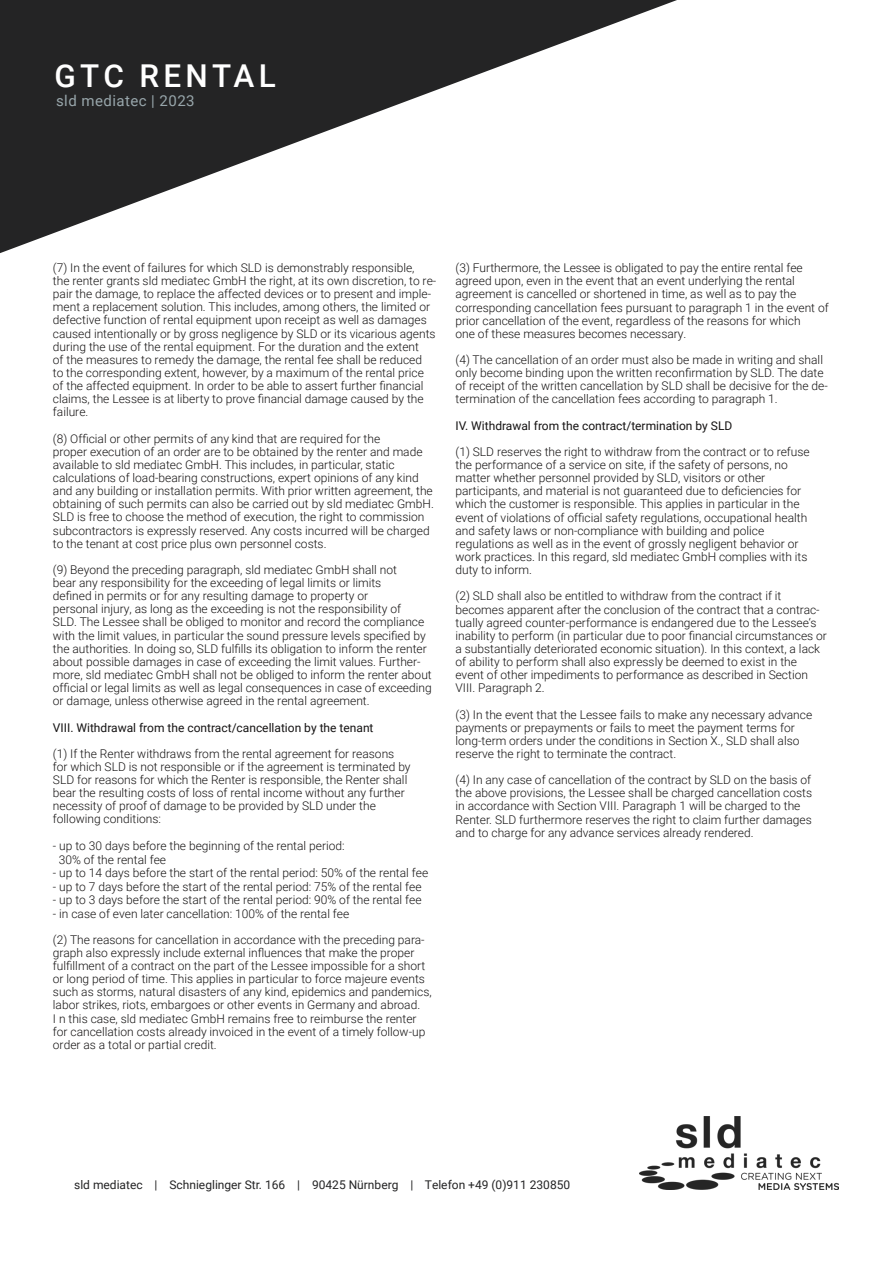
<style>
.page{position:relative;width:893px;height:1263px;background:#fff}
.page>*{position:absolute;margin:0;border:0;box-sizing:border-box;transform-origin:0 0}
.t1{font:500 31.5px "Roboto";letter-spacing:.135em;color:#fff}
.t2{font:15px "Roboto";letter-spacing:.03em;color:#98a6ab}
.t3{font:300 12px/13.2px "Roboto";color:#151313}
.t4{font:12px "Roboto";color:#151313}
.t5{font:12px "Roboto";color:#242425}
</style>
<div class="page">
<img style="left:640px;top:1116px;width:199px;height:73px">
<svg style="left:0;top:0;width:677px;height:253px"></svg>
<h1 class="t1" style="left:55px;top:54px;width:223px">GTC RENTAL</h1>
<p class="t2" style="left:56px;top:90px;width:140px">sld mediatec | 2023</p>
<p class="t3" style="left:53px;top:261px;width:385px">(7) In the event of failures for which SLD is demonstrably responsible,<br>the renter grants sld mediatec GmbH the right, at its own discretion, to re&shy;pair the damage, to replace the affected devices or to present and imple&shy;ment a replacement solution. This includes, among others, the limited or defective function of rental equipment upon receipt as well as damages caused intentionally or by gross negligence by SLD or its vicarious agents during the use of the rental equipment. For the duration and the extent<br>of the measures to remedy the damage, the rental fee shall be reduced<br>to the corresponding extent, however, by a maximum of the rental price of the affected equipment. In order to be able to assert further financial claims, the Lessee is at liberty to prove financial damage caused by the failure.</p>
<p class="t3" style="left:53px;top:431px;width:382px">(8) Official or other permits of any kind that are required for the<br>proper execution of an order are to be obtained by the renter and made available to sld mediatec GmbH. This includes, in particular, static calculations of load-bearing constructions, expert opinions of any kind and any building or installation permits. With prior written agreement, the obtaining of such permits can also be carried out by sld mediatec GmbH.<br>SLD is free to choose the method of execution, the right to commission subcontractors is expressly reserved. Any costs incurred will be charged to the tenant at cost price plus own personnel costs.</p>
<p class="t3" style="left:53px;top:563px;width:380px">(9) Beyond the preceding paragraph, sld mediatec GmbH shall not<br>bear any responsibility for the exceeding of legal limits or limits<br>defined in permits or for any resulting damage to property or<br>personal injury, as long as the exceeding is not the responsibility of<br>SLD. The Lessee shall be obliged to monitor and record the compliance with the limit values, in particular the sound pressure levels specified by the authorities. In doing so, SLD fulfills its obligation to inform the renter about possible damages in case of exceeding the limit values. Further&shy;more, sld mediatec GmbH shall not be obliged to inform the renter about official or legal limits as well as legal consequences in case of exceeding or damage, unless otherwise agreed in the rental agreement.</p>
<p class="t4" style="left:53px;top:719px;width:322px">VIII. Withdrawal from the contract/cancellation by the tenant</p>
<p class="t3" style="left:53px;top:746px;width:359px">(1) If the Renter withdraws from the rental agreement for reasons for which SLD is not responsible or if the agreement is terminated by SLD for reasons for which the Renter is responsible, the Renter shall bear the resulting costs of loss of rental income without any further necessity of proof of damage to be provided by SLD under the following conditions:</p>
<p class="t3" style="left:59px;top:838px;width:287px;text-indent:-6px">- up to 30 days before the beginning of the rental period:<br>30% of the rental fee</p>
<p class="t3" style="left:53px;top:866px;width:377px">- up to 14 days before the start of the rental period: 50% of the rental fee</p>
<p class="t3" style="left:53px;top:879px;width:370px">- up to 7 days before the start of the rental period: 75% of the rental fee</p>
<p class="t3" style="left:53px;top:893px;width:370px">- up to 3 days before the start of the rental period: 90% of the rental fee</p>
<p class="t3" style="left:53px;top:900px;width:373px;line-height:26.2px">- in case of even later cancellation: 100% of the rental fee<br>(2) The reasons for cancellation in accordance with the preceding para-</p>
<p class="t3" style="left:53px;top:946px;width:380px">graph also expressly include external influences that make the proper fulfillment of a contract on the part of the Lessee impossible for a short or long period of time. This applies in particular to force majeure events such as storms, natural disasters of any kind, epidemics and pandemics, labor strikes, riots, embargoes or other events in Germany and abroad.<br>I n this case, sld mediatec GmbH remains free to reimburse the renter for cancellation costs already invoiced in the event of a timely follow-up order as a total or partial credit.</p>
<p class="t3" style="left:455px;top:261px;width:375px">(3) Furthermore, the Lessee is obligated to pay the entire rental fee agreed upon, even in the event that an event underlying the rental agreement is cancelled or shortened in time, as well as to pay the corresponding cancellation fees pursuant to paragraph 1 in the event of prior cancellation of the event, regardless of the reasons for which<br>one of these measures becomes necessary.</p>
<p class="t3" style="left:455px;top:353px;width:374px">(4) The cancellation of an order must also be made in writing and shall only become binding upon the written reconfirmation by SLD. The date of receipt of the written cancellation by SLD shall be decisive for the de&shy;termination of the cancellation fees according to paragraph 1.</p>
<p class="t4" style="left:455px;top:417px;width:278px">IV. Withdrawal from the contract/termination by SLD</p>
<p class="t3" style="left:455px;top:445px;width:356px">(1) SLD reserves the right to withdraw from the contract or to refuse the performance of a service on site, if the safety of persons, no matter whether personnel provided by SLD, visitors or other participants, and material is not guaranteed due to deficiencies for which the customer is responsible. This applies in particular in the event of violations of official safety regulations, occupational health and safety laws or non-compliance with building and police regulations as well as in the event of grossly negligent behavior or work practices. In this regard, sld mediatec GmbH complies with its duty to inform.</p>
<p class="t3" style="left:455px;top:589px;width:373px">(2) SLD shall also be entitled to withdraw from the contract if it becomes apparent after the conclusion of the contract that a contrac&shy;tually agreed counter-performance is endangered due to the Lessee‘s inability to perform (in particular due to poor financial circumstances or a substantially deteriorated economic situation). In this context, a lack of ability to perform shall also expressly be deemed to exist in the event of other impediments to performance as described in Section VIII. Paragraph 2.</p>
<p class="t3" style="left:455px;top:707px;width:358px">(3) In the event that the Lessee fails to make any necessary advance payments or prepayments or fails to meet the payment terms for long-term orders under the conditions in Section X., SLD shall also reserve the right to terminate the contract.</p>
<p class="t3" style="left:455px;top:773px;width:358px">(4) In any case of cancellation of the contract by SLD on the basis of the above provisions, the Lessee shall be charged cancellation costs in accordance with Section VIII. Paragraph 1 will be charged to the Renter. SLD furthermore reserves the right to claim further damages and to charge for any advance services already rendered.</p>
<p class="t5" style="left:74px;top:1177px;width:497px">sld mediatec | Schnieglinger Str. 166 | 90425 Nürnberg | Telefon +49 (0)911 230850</p>
</div>
